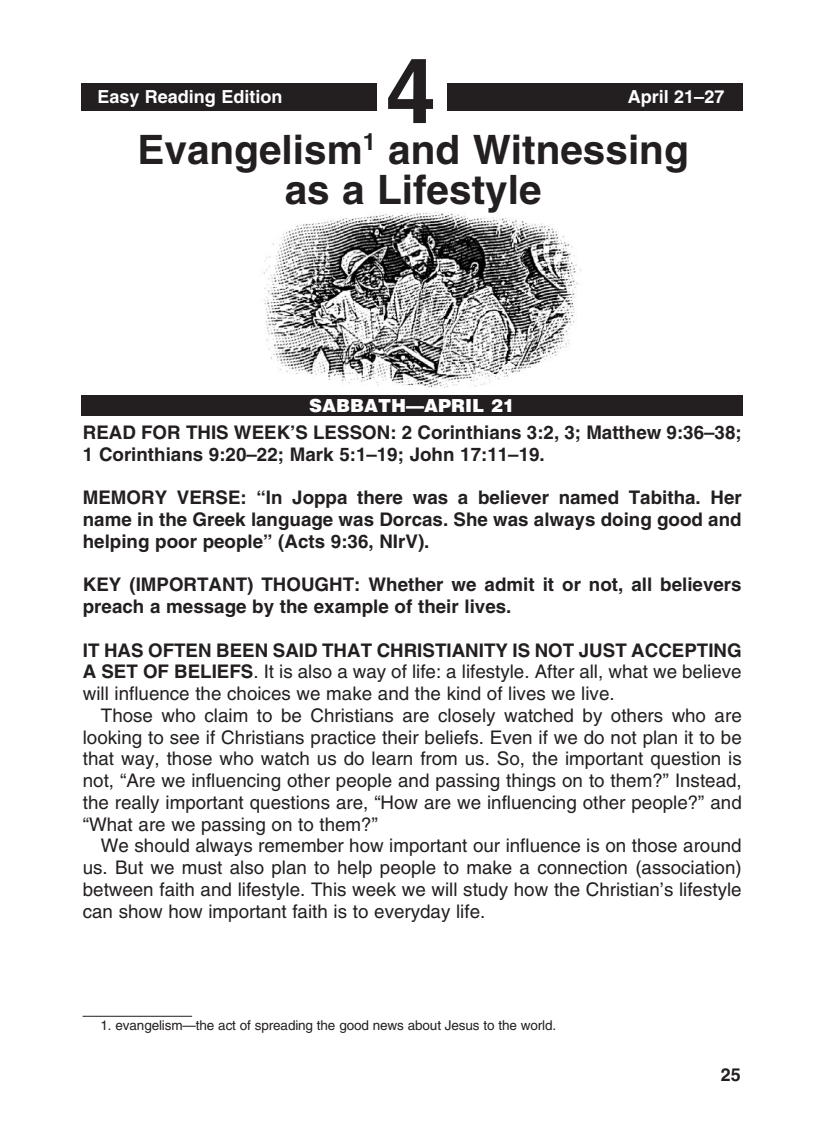
<style>
.page{position:relative;width:824px;height:1148px;background:#fff}
.page>*{position:absolute;margin:0;border:0;box-sizing:border-box;transform-origin:0 0}
.t1{font:700 90px "Helvetica";color:#231f20}
._0-Lesson_Title{font:700 40.5px/40.5px "Helvetica";color:#231f20;text-align:center}
._1-Body{font:18.75px/21.8px "Helvetica";color:#231f20;text-align:justify}
._4-Body_X_indent_bol{font:700 18.75px/21.8px "Helvetica";color:#231f20}
._3-Body_X_indent{font:18.75px/21.8px "Helvetica";color:#231f20;text-align:justify}
.t2{font:700 18px "Helvetica";color:#fff}
.t3{font:900 18px "Helvetica";color:#fff}
.t4{font:700 18px "Helvetica";color:#231f20}
._6-Footnotes_rule{font:13.5px "Helvetica";letter-spacing:-.01em;color:#231f20}
.s1{font-weight:700}
</style>
<div class="page">
<img style="left:263px;top:211px;width:318px;height:177px">
<div style="left:81px;top:83px;width:662px;height:27px;background:#231f20"></div>
<div style="left:377px;top:45px;width:70px;height:79px;background:#fff"></div>
<div style="left:81px;top:395px;width:661px;height:21px;background:#231f20"></div>
<hr style="left:82px;top:1015px;width:110px;height:1px;background:#231f20">
<p class="t2" style="left:97px;top:86px;width:187px">Easy Reading Edition</p>
<p class="t1" style="left:385px;top:36px;width:52px">4</p>
<p class="t2" style="left:627px;top:86px;width:98px">April 21–27</p>
<p class="_0-Lesson_Title" style="left:137px;top:129px;width:553px">Evangelism<sup>1</sup> and Witnessing as a Lifestyle</p>
<p class="t3" style="left:309px;top:393px;width:207px">SABBATH—APRIL 21</p>
<p class="_4-Body_X_indent_bol" style="left:83px;top:421px;width:660px">READ FOR THIS WEEK’S LESSON: 2 Corinthians 3:2, 3; Matthew 9:36–38;<br>1 Corinthians 9:20–22; Mark 5:1–19; John 17:11–19.</p>
<p class="_4-Body_X_indent_bol" style="left:83px;top:486px;width:660px;text-align:justify">MEMORY VERSE: “In Joppa there was a believer named Tabitha. Her name in the Greek language was Dorcas. She was always doing good and helping poor people” (Acts 9:36, NIrV).</p>
<p class="_4-Body_X_indent_bol" style="left:83px;top:573px;width:660px">KEY (IMPORTANT) THOUGHT: Whether we admit it or not, all believers preach a message by the example of their lives.</p>
<p class="_3-Body_X_indent" style="left:83px;top:639px;width:660px"><span class="s1">IT HAS OFTEN BEEN SAID THAT CHRISTIANITY IS NOT JUST ACCEPTING A SET OF BELIEFS</span>. It is also a way of life: a lifestyle. After all, what we believe will influence the choices we make and the kind of lives we live.</p>
<p class="_1-Body" style="left:83px;top:704px;width:660px;text-indent:18px">Those who claim to be Christians are closely watched by others who are looking to see if Christians practice their beliefs. Even if we do not plan it to be that way, those who watch us do learn from us. So, the important question is not, “Are we influencing other people and passing things on to them?” Instead, the really important questions are, “How are we influencing other people?” and “What are we passing on to them?”</p>
<p class="_1-Body" style="left:83px;top:835px;width:660px;text-indent:18px">We should always remember how important our influence is on those around us. But we must also plan to help people to make a connection (association) between faith and lifestyle. This week we will study how the Christian’s lifestyle can show how important faith is to everyday life.</p>
<p class="_6-Footnotes_rule" style="left:101px;top:1017px;width:455px">1. evangelism—the act of spreading the good news about Jesus to the world.</p>
<p class="t4" style="left:720px;top:1063px;width:22px">25</p>
</div>
